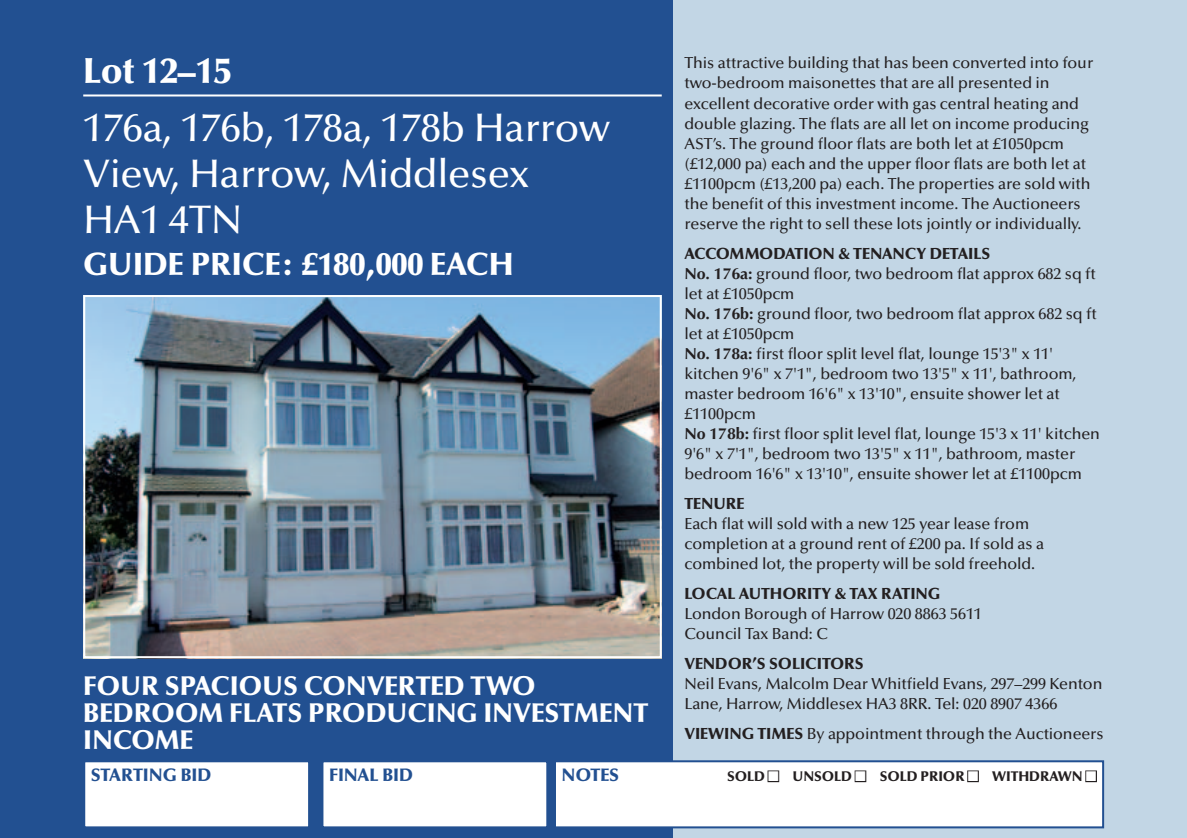
<style>
.page{position:relative;width:1187px;height:838px;background:#fff}
.page>*{position:absolute;margin:0;border:0;box-sizing:border-box;transform-origin:0 0}
.t1{font:500 40px/46px "Optima LT Std";letter-spacing:-.005em;color:#fff}
.t2{font:900 36px "Optima LT Std";color:#fff}
.t3{font:900 32px "Optima LT Std";letter-spacing:-.005em;color:#fff}
.t4{font:900 27px "Optima LT Std";letter-spacing:-.005em;color:#fff}
.t5{font:900 18px "Optima LT Std";letter-spacing:-.005em;color:#225091}
.t6{font:500 16px/20px "Optima LT Std";letter-spacing:-.005em;color:#231f20}
.t7{font:900 16px "Optima LT Std";letter-spacing:-.005em;color:#231f20}
.t8{font:900 16px "Optima LT Std";letter-spacing:-.035em;color:#231f20}
.t9{font:900 14px "Optima LT Std";letter-spacing:-.005em;color:#231f20}
.t10{font:14px "Zapf Dingbats Std";color:#fff}
.s1{font-weight:900}
.s2{font-weight:700}
.s3{color:#fff}
</style>
<div class="page">
<div style="left:0;top:0;width:1187px;height:837px;background:#c2d6e5"></div>
<div style="left:0;top:0;width:673px;height:837px;background:#225091"></div>
<hr style="left:83px;top:94px;width:578px;height:2px;background:#fff">
<img style="left:86px;top:298px;width:572px;height:357px">
<div style="left:83px;top:295px;width:578px;height:363px;border:2px solid #fff"></div>
<div style="left:84px;top:761px;width:225px;height:66px;background:#fff"></div>
<div style="left:83px;top:760px;width:227px;height:68px;border:2px solid #225091"></div>
<div style="left:322px;top:761px;width:225px;height:66px;background:#fff"></div>
<div style="left:321px;top:760px;width:227px;height:68px;border:2px solid #225091"></div>
<div style="left:555px;top:761px;width:548px;height:66px;background:#fff"></div>
<div style="left:767px;top:770px;width:12px;height:12px;border:2px solid #231f20"></div>
<div style="left:854px;top:770px;width:12px;height:12px;border:2px solid #231f20"></div>
<div style="left:967px;top:770px;width:11px;height:12px;border:2px solid #231f20"></div>
<div style="left:1085px;top:770px;width:12px;height:12px;border:2px solid #231f20"></div>
<div style="left:554px;top:760px;width:550px;height:68px;border:2px solid #225091"></div>
<h2 class="t2" style="left:83px;top:50px;width:150px">LOT 12–15</h2>
<h1 class="t1" style="left:83px;top:105px;width:528px">176a, 176b, 178a, 178b Harrow<br>View, Harrow, Middlesex<br>HA1 4TN</h1>
<h3 class="t3" style="left:83px;top:245px;width:406px">GUIDE PRICE: £180,000 EACH</h3>
<h3 class="t4" style="left:83px;top:669px;width:176px">FOU R SPACIOUS</h3>
<h3 class="t4" style="left:304px;top:669px;width:38px">CONVE</h3>
<h3 class="t4" style="left:398px;top:669px;width:95px">RTE D TWO</h3>
<h3 class="t4" style="left:83px;top:696px;width:175px">BEDROOM FLATS</h3>
<h3 class="t4" style="left:308px;top:696px;width:201px">PRODUCING INVEST</h3>
<h3 class="t4" style="left:574px;top:696px;width:43px">MENT</h3>
<h3 class="t4" style="left:83px;top:723px;width:109px">INCOME</h3>
<p class="t6" style="left:684px;top:53px;width:410px">This attractive building that has been converted into four two-bedroom maisonettes that are all presented in excellent decorative order with gas central heating and double glazing. The flats are all let on income producing AST’s. The ground floor flats are both let at £1050pcm (£12,000 pa) each and the upper floor flats are both let at £1100pcm (£13,200 pa) each. The properties are sold with the benefit of this investment income. The Auctioneers reserve the right to sell these lots jointly or individually.</p>
<p class="t8" style="left:684px;top:244px;width:180px">ACCOMMODATION &amp; TENAN</p>
<p class="t6" style="left:684px;top:243px;width:417px;text-indent:220px"><span class="s1">CY DETAILS<br></span><span class="s2">No. 176a:</span> ground floor, two bedroom flat approx 682 sq ft let at £1050pcm<br><span class="s2">No. 176b:</span> ground floor, two bedroom flat approx 682 sq ft let at £1050pcm<br><span class="s2">No. 178a:</span> first floor split level flat, lounge 15'3" x 11' kitchen 9'6" x 7'1", bedroom two 13'5" x 11', bathroom, master bedroom 16'6" x 13'10", ensuite shower let at £1100pcm<br><span class="s2">No 178b:</span> first floor split level flat, lounge 15'3 x 11' kitchen 9'6" x 7'1", bedroom two 13'5" x 11", bathroom, master bedroom 16'6" x 13'10", ensuite shower let at £1100pcm</p>
<p class="t7" style="left:684px;top:493px;width:12px">TENU</p>
<p class="t7" style="left:726px;top:493px;width:19px">RE</p>
<p class="t6" style="left:684px;top:513px;width:361px">Each flat will sold with a new 125 year lease from completion at a ground rent of £200 pa. If sold as a combined lot, the property will be sold freehold.</p>
<p class="t7" style="left:684px;top:583px;width:66px">LOCALAUT</p>
<p class="t7" style="left:770px;top:583px;width:172px">HORITY &amp; TAX RATING</p>
<p class="t6" style="left:684px;top:603px;width:299px">London Borough of Harrow 020 8863 5611<br>Council Tax Band: C</p>
<p class="t7" style="left:684px;top:653px;width:11px">VEN</p>
<p class="t7" style="left:715px;top:653px;width:65px">DOR’S SOL</p>
<p class="t7" style="left:800px;top:653px;width:64px">ICITORS</p>
<p class="t6" style="left:684px;top:673px;width:419px">Neil Evans, Malcolm Dear Whitfield Evans, 297–299 Kenton<br>Lane, Harrow, Middlesex HA3 8RR. Tel: 020 8907 4366</p>
<p class="t6" style="left:684px;top:723px;width:420px"><span class="s1">VIEWING TIMES</span> By appointment through the Auctioneers</p>
<p class="t5" style="left:91px;top:764px;width:122px">STARTING BID</p>
<p class="t5" style="left:329px;top:764px;width:27px">FINAL</p>
<p class="t5" style="left:382px;top:764px;width:32px">BID</p>
<p class="t5" style="left:561px;top:764px;width:12px">NOTES</p>
<p class="t9" style="left:727px;top:768px;width:10px">SOL</p>
<p class="t9" style="left:754px;top:768px;width:49px">D <span class="s3">■</span> UNSOL</p>
<p class="t9" style="left:841px;top:768px;width:49px">D <span class="s3">■</span> SOL</p>
<p class="t9" style="left:906px;top:768px;width:155px">D PRIOR <span class="s3">■</span> WITHDRAWN</p>
<p class="t10" style="left:1085px;top:769px;width:12px">■</p>
</div>
